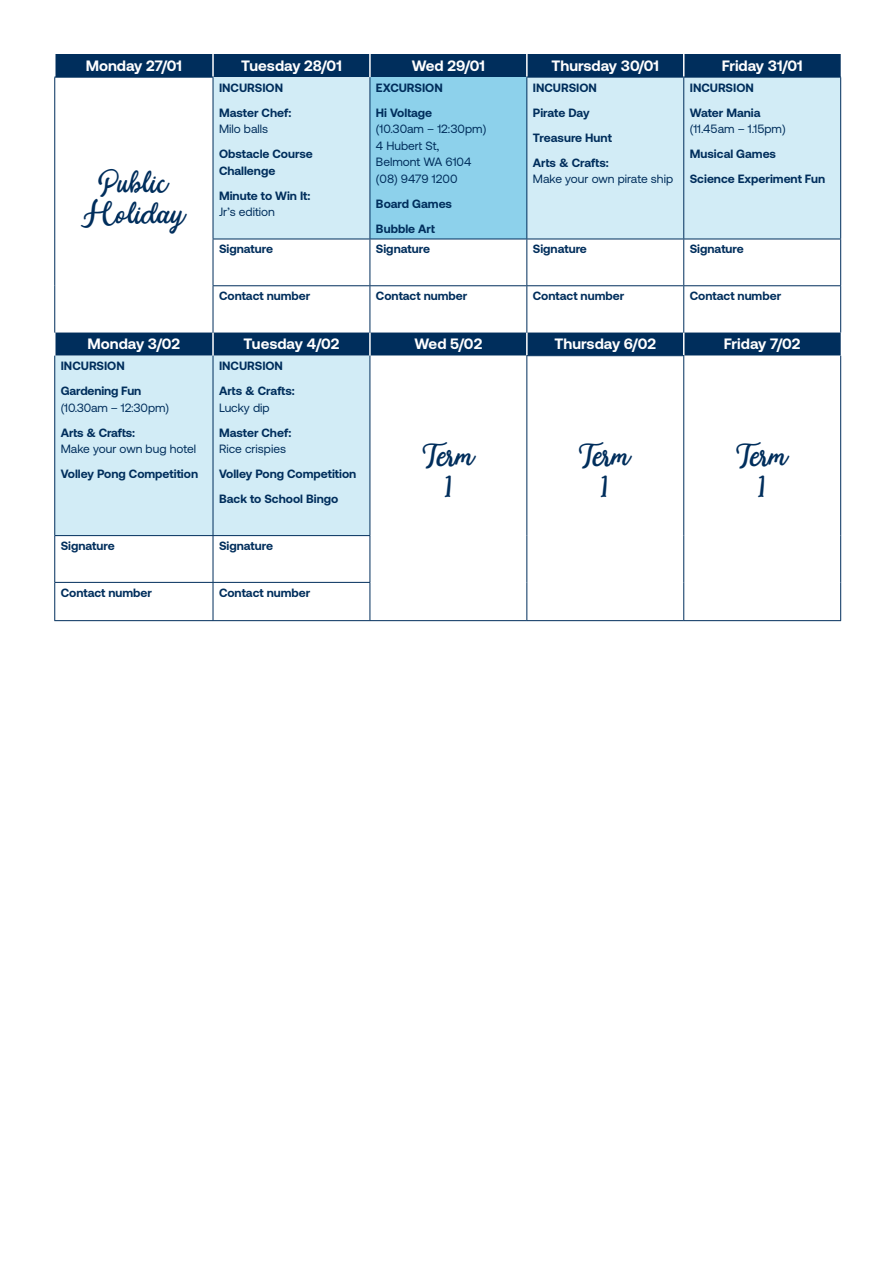
<style>
.page{position:relative;width:893px;height:1263px;background:#fff}
.page>*{position:absolute;margin:0;border:0;box-sizing:border-box;transform-origin:0 0}
.t1{font:33.75px/31px "Modesta Script";color:#002e5c;text-align:center}
.t2{font:700 15px "Aeonik";color:#fff}
.t3{font:700 12px/25px "Aeonik";color:#002e5c}
.t4{font:12px/16.5px "Aeonik";color:#002e5c}
</style>
<div class="page">
<div style="left:56px;top:54px;width:785px;height:23px;background:#002e5c"></div>
<svg style="left:55px;top:77px;width:786px;height:458px;fill:#d2ecf6"></svg>
<div style="left:370px;top:77px;width:157px;height:162px;background:#8dd1eb"></div>
<svg style="left:370px;top:356px;width:470px;height:264px"></svg>
<hr style="left:212px;top:54px;width:2px;height:23px;background:#fff">
<hr style="left:369px;top:54px;width:2px;height:23px;background:#fff">
<hr style="left:526px;top:54px;width:2px;height:23px;background:#fff">
<hr style="left:54px;top:333px;width:2px;height:23px;background:#fff">
<hr style="left:212px;top:333px;width:2px;height:23px;background:#fff">
<hr style="left:369px;top:333px;width:2px;height:23px;background:#fff">
<hr style="left:526px;top:333px;width:2px;height:22px;background:#fff">
<svg style="left:683px;top:54px;width:1px;height:23px"></svg>
<svg style="left:683px;top:333px;width:1px;height:22px"></svg>
<hr style="left:526px;top:77px;width:158px;height:1px;background:#002e5c">
<hr style="left:526px;top:355px;width:158px;height:1px;background:#002e5c">
<hr style="left:213px;top:239px;width:157px;height:1px;background:#002e5c">
<hr style="left:370px;top:239px;width:157px;height:1px;background:#002e5c">
<hr style="left:527px;top:239px;width:157px;height:1px;background:#002e5c">
<hr style="left:54px;top:535px;width:159px;height:1px;background:#002e5c">
<hr style="left:213px;top:535px;width:157px;height:1px;background:#002e5c">
<hr style="left:370px;top:239px;width:1px;height:46px;background:#002e5c">
<hr style="left:526px;top:239px;width:1px;height:46px;background:#002e5c">
<hr style="left:683px;top:239px;width:1px;height:46px;background:#002e5c">
<hr style="left:370px;top:285px;width:157px;height:1px;background:#002e5c">
<hr style="left:527px;top:285px;width:157px;height:1px;background:#002e5c">
<hr style="left:526px;top:286px;width:1px;height:47px;background:#002e5c">
<hr style="left:684px;top:285px;width:157px;height:1px;background:#002e5c">
<hr style="left:683px;top:286px;width:1px;height:47px;background:#002e5c">
<hr style="left:54px;top:536px;width:1px;height:46px;background:#002e5c">
<hr style="left:213px;top:536px;width:1px;height:46px;background:#002e5c">
<hr style="left:370px;top:536px;width:1px;height:46px;background:#002e5c">
<hr style="left:54px;top:582px;width:159px;height:1px;background:#002e5c">
<hr style="left:54px;top:583px;width:1px;height:37px;background:#002e5c">
<hr style="left:213px;top:582px;width:157px;height:1px;background:#002e5c">
<hr style="left:213px;top:583px;width:1px;height:37px;background:#002e5c">
<hr style="left:370px;top:583px;width:1px;height:37px;background:#002e5c">
<hr style="left:370px;top:77px;width:1px;height:162px;background:#002e5c">
<hr style="left:526px;top:78px;width:1px;height:161px;background:#002e5c">
<hr style="left:54px;top:356px;width:1px;height:179px;background:#002e5c">
<hr style="left:213px;top:356px;width:1px;height:179px;background:#002e5c">
<hr style="left:370px;top:356px;width:1px;height:179px;background:#002e5c">
<hr style="left:526px;top:356px;width:1px;height:180px;background:#002e5c">
<hr style="left:526px;top:536px;width:1px;height:46px;background:#002e5c">
<hr style="left:526px;top:582px;width:1px;height:38px;background:#002e5c">
<hr style="left:840px;top:239px;width:1px;height:46px;background:#002e5c">
<hr style="left:840px;top:286px;width:1px;height:47px;background:#002e5c">
<hr style="left:54px;top:78px;width:1px;height:161px;background:#002e5c">
<hr style="left:54px;top:239px;width:1px;height:47px;background:#002e5c">
<hr style="left:54px;top:286px;width:1px;height:47px;background:#002e5c">
<hr style="left:54px;top:77px;width:159px;height:1px;background:#002e5c">
<hr style="left:213px;top:78px;width:1px;height:161px;background:#002e5c">
<hr style="left:213px;top:239px;width:1px;height:46px;background:#002e5c">
<hr style="left:683px;top:356px;width:1px;height:180px;background:#002e5c">
<hr style="left:683px;top:536px;width:1px;height:46px;background:#002e5c">
<hr style="left:683px;top:582px;width:1px;height:38px;background:#002e5c">
<hr style="left:840px;top:356px;width:1px;height:180px;background:#002e5c">
<hr style="left:840px;top:536px;width:1px;height:46px;background:#002e5c">
<hr style="left:840px;top:582px;width:1px;height:38px;background:#002e5c">
<hr style="left:683px;top:78px;width:1px;height:161px;background:#002e5c">
<hr style="left:684px;top:77px;width:157px;height:1px;background:#002e5c">
<hr style="left:840px;top:78px;width:1px;height:161px;background:#002e5c">
<hr style="left:684px;top:239px;width:157px;height:1px;background:#002e5c">
<hr style="left:213px;top:286px;width:1px;height:47px;background:#002e5c">
<hr style="left:213px;top:285px;width:157px;height:1px;background:#002e5c">
<hr style="left:370px;top:286px;width:1px;height:47px;background:#002e5c">
<hr style="left:54px;top:620px;width:159px;height:1px;background:#002e5c">
<hr style="left:213px;top:620px;width:157px;height:1px;background:#002e5c">
<hr style="left:370px;top:620px;width:157px;height:1px;background:#002e5c">
<hr style="left:527px;top:620px;width:157px;height:1px;background:#002e5c">
<hr style="left:684px;top:620px;width:157px;height:1px;background:#002e5c">
<p class="t2" style="left:86px;top:57px;width:98px">Monday 27/01</p>
<p class="t2" style="left:241px;top:57px;width:102px">Tuesday 28/01</p>
<p class="t2" style="left:412px;top:57px;width:75px">Wed 29/01</p>
<p class="t2" style="left:551px;top:57px;width:109px">Thursday 30/01</p>
<p class="t2" style="left:722px;top:57px;width:83px">Friday 31/01</p>
<p class="t3" style="left:219px;top:75px;width:74px">INCURSION<br>Master Chef:</p>
<p class="t4" style="left:219px;top:121px;width:51px">Milo balls</p>
<p class="t3" style="left:219px;top:146px;width:95px;line-height:16.5px">Obstacle Course<br>Challenge</p>
<p class="t3" style="left:219px;top:183px;width:93px">Minute to Win It:</p>
<p class="t4" style="left:219px;top:204px;width:57px">Jr’s edition</p>
<p class="t3" style="left:376px;top:75px;width:68px">EXCURSION<br>Hi Voltage</p>
<p class="t4" style="left:376px;top:121px;width:112px">(10.30am – 12:30pm)<br>4 Hubert St,<br>Belmont WA 6104 (08) 9479 1200</p>
<p class="t3" style="left:376px;top:191px;width:78px">Board Games<br>Bubble Art</p>
<p class="t3" style="left:533px;top:75px;width:80px">INCURSION<br>Pirate Day<br>Treasure Hunt<br>Arts &amp; Crafts:</p>
<p class="t4" style="left:533px;top:171px;width:142px">Make your own pirate ship</p>
<p class="t3" style="left:690px;top:75px;width:72px">INCURSION<br>Water Mania</p>
<p class="t4" style="left:690px;top:121px;width:97px">(11.45am – 1.15pm)</p>
<p class="t3" style="left:690px;top:141px;width:137px">Musical Games<br>Science Experiment Fun</p>
<h1 class="t1" style="left:81px;top:169px;width:106px">Public<br>Holiday</h1>
<p class="t3" style="left:219px;top:237px;width:56px">Signature</p>
<p class="t3" style="left:376px;top:237px;width:56px">Signature</p>
<p class="t3" style="left:533px;top:237px;width:56px">Signature</p>
<p class="t3" style="left:690px;top:237px;width:56px">Signature</p>
<p class="t3" style="left:219px;top:283px;width:93px">Contact number</p>
<p class="t3" style="left:376px;top:283px;width:93px">Contact number</p>
<p class="t3" style="left:533px;top:283px;width:93px">Contact number</p>
<p class="t3" style="left:690px;top:283px;width:93px">Contact number</p>
<p class="t2" style="left:88px;top:335px;width:94px">Monday 3/02</p>
<p class="t2" style="left:243px;top:335px;width:97px">Tuesday 4/02</p>
<p class="t2" style="left:414px;top:335px;width:69px">Wed 5/02</p>
<p class="t2" style="left:555px;top:335px;width:103px">Thursday 6/02</p>
<p class="t2" style="left:724px;top:335px;width:78px">Friday 7/02</p>
<p class="t3" style="left:61px;top:353px;width:82px">INCURSION<br>Gardening Fun</p>
<p class="t4" style="left:61px;top:399px;width:110px">(10.30am – 12:30pm)</p>
<p class="t3" style="left:61px;top:420px;width:76px">Arts &amp; Crafts:</p>
<p class="t4" style="left:61px;top:441px;width:137px">Make your own bug hotel</p>
<p class="t3" style="left:61px;top:461px;width:139px">Volley Pong Competition</p>
<p class="t3" style="left:219px;top:353px;width:77px">INCURSION<br>Arts &amp; Crafts:</p>
<p class="t4" style="left:219px;top:399px;width:52px">Lucky dip</p>
<p class="t3" style="left:219px;top:420px;width:74px">Master Chef:</p>
<p class="t4" style="left:219px;top:441px;width:69px">Rice crispies</p>
<p class="t3" style="left:219px;top:461px;width:139px">Volley Pong Competition<br>Back to School Bingo</p>
<h1 class="t1" style="left:423px;top:443px;width:53px">Term<br>1</h1>
<h1 class="t1" style="left:579px;top:443px;width:53px">Term<br>1</h1>
<h1 class="t1" style="left:736px;top:443px;width:53px">Term<br>1</h1>
<p class="t3" style="left:61px;top:533px;width:56px">Signature</p>
<p class="t3" style="left:219px;top:533px;width:56px">Signature</p>
<p class="t3" style="left:61px;top:580px;width:93px">Contact number</p>
<p class="t3" style="left:219px;top:580px;width:93px">Contact number</p>
</div>
